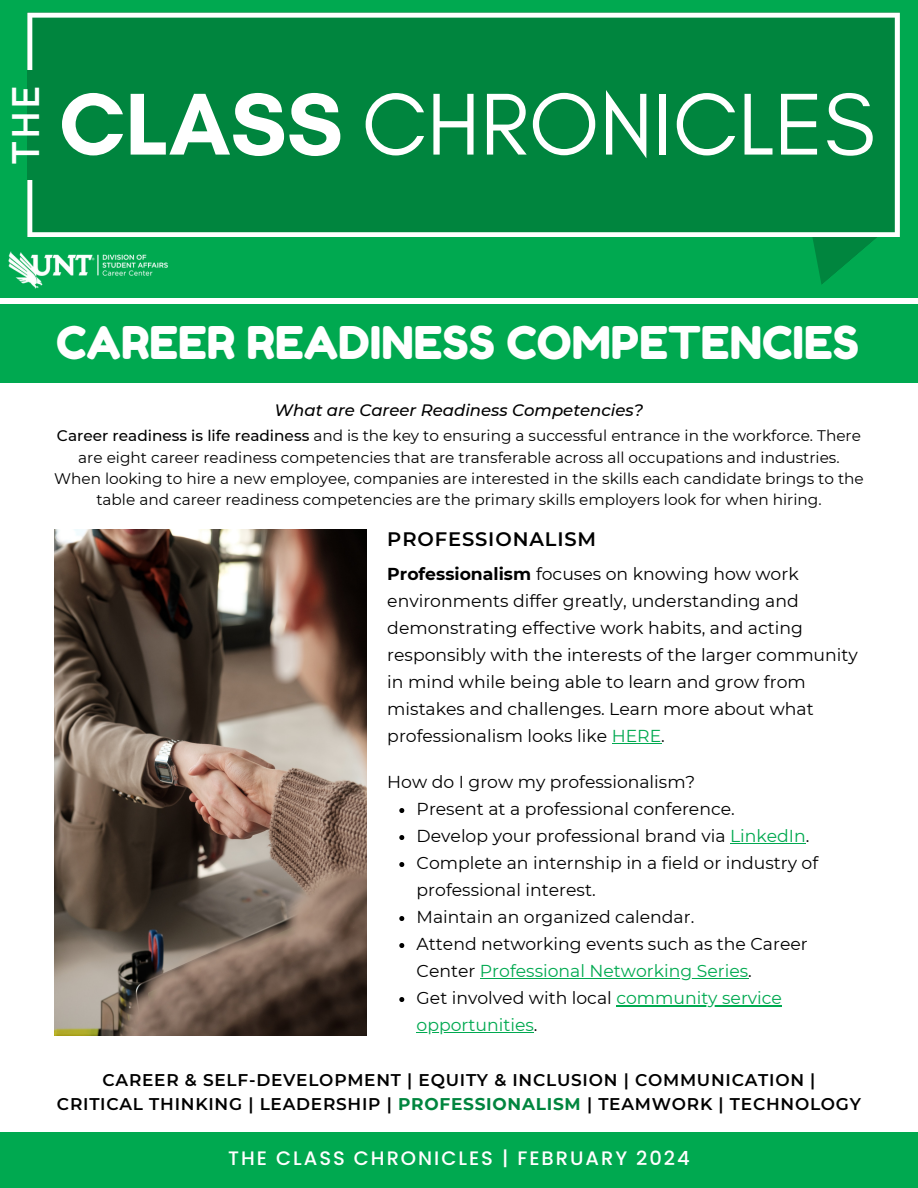
<style>
.page{position:relative;width:918px;height:1188px;background:#fff}
.page>*{position:absolute;margin:0;border:0;box-sizing:border-box;transform-origin:0 0}
.t1{font:89.25px "Glacial Indifference";color:#fff}
.t2{font:45px "Fredoka One";color:#fff}
.t3{font:600 35.25px "Open Sauce One";color:#fff}
.t4{font:500 19.5px "Poppins";letter-spacing:.1em;color:#fff}
.t5{font:600 19.5px "Montserrat";letter-spacing:.045em;color:#000}
.t6{font:17.25px/27px "Montserrat";color:#000}
.t7{font:17.25px "Montserrat";color:#00a950}
.t8{font:600 16.95px/23.7px "Montserrat";letter-spacing:.045em;color:#000;text-align:center}
.t9{font:italic 500 16.5px "Montserrat";color:#000}
.t10{font:15.3px/21.3px "Montserrat";color:#000;text-align:center}
.s1{font-weight:700}
.s2{font-weight:500}
.s3{color:#00a950}
.s4{color:#000}
.s5{font-weight:700;color:#00853e}
</style>
<div class="page">
<div style="left:0;top:1133px;width:918px;height:55px;background:#00a950"></div>
<div style="left:0;top:0;width:918px;height:298px;background:#00a950"></div>
<img style="left:54px;top:529px;width:313px;height:506px">
<div style="left:0;top:304px;width:918px;height:78px;background:#00a950"></div>
<svg style="left:812px;top:237px;width:65px;height:48px"></svg>
<div style="left:27px;top:13px;width:872px;height:224px;background:#00853e"></div>
<div style="left:27px;top:70px;width:94px;height:110px;background:#00853e"></div>
<img style="left:8px;top:251px;width:160px;height:38px">
<hr style="left:612px;top:743px;width:49px;height:1px;background:#00a950">
<svg style="left:399px;top:808px;width:5px;height:5px"></svg>
<svg style="left:399px;top:835px;width:5px;height:5px"></svg>
<hr style="left:730px;top:843px;width:76px;height:1px;background:#00a950">
<svg style="left:399px;top:862px;width:5px;height:5px"></svg>
<svg style="left:399px;top:916px;width:5px;height:5px"></svg>
<svg style="left:399px;top:943px;width:5px;height:5px"></svg>
<hr style="left:480px;top:978px;width:268px;height:1px;background:#00a950">
<svg style="left:399px;top:997px;width:5px;height:5px"></svg>
<hr style="left:616px;top:1005px;width:166px;height:1px;background:#00a950">
<hr style="left:417px;top:1032px;width:117px;height:1px;background:#00a950">
<h2 class="t3" style="left:4px;top:164px;width:79px;rotate:-90deg">THE</h2>
<h4 class="t1" style="left:59px;top:70px;width:818px"><span class="s1">CLASS</span> CHRONICLES</h4>
<h6 class="t2" style="left:56px;top:315px;width:805px">CAREER READINESS COMPETENCIES</h6>
<h5 class="t9" style="left:275px;top:400px;width:370px">What are Career Readiness Competencies?</h5>
<p class="t10" style="left:54px;top:425px;width:811px"><span class="s2">Career readiness is life readiness</span> and is the key to ensuring a successful entrance in the workforce. There are eight career readiness competencies that are transferable across all occupations and industries.<br>When looking to hire a new employee, companies are interested in the skills each candidate brings to the table and career readiness competencies are the primary skills employers look for when hiring.</p>
<p class="t5" style="left:387px;top:527px;width:210px">PROFESSIONALISM</p>
<p class="t6" style="left:387px;top:560px;width:472px"><span class="s1">Professionalism</span> focuses on knowing how work environments differ greatly, understanding and demonstrating effective work habits, and acting responsibly with the interests of the larger community in mind while being able to learn and grow from mistakes and challenges. Learn more about what professionalism looks like <span class="s3">HERE</span>.</p>
<h5 class="t6" style="left:387px;top:768px;width:310px">How do I grow my professionalism?</h5>
<p class="t6" style="left:417px;top:795px;width:320px">Present at a professional conference.</p>
<p class="t6" style="left:417px;top:822px;width:394px">Develop your professional brand via <span class="s3">LinkedIn</span>.</p>
<p class="t6" style="left:417px;top:849px;width:403px">Complete an internship in a field or industry of professional interest.</p>
<p class="t6" style="left:417px;top:903px;width:279px">Maintain an organized calendar.</p>
<p class="t6" style="left:417px;top:930px;width:393px">Attend networking events such as the Career<br>Center <span class="s3">Professional Networking Series</span>.</p>
<p class="t6" style="left:417px;top:984px;width:367px">Get involved with local <span class="s3">community service</span></p>
<p class="t7" style="left:417px;top:1014px;width:122px">opportunities<span class="s4">.</span></p>
<p class="t8" style="left:57px;top:1068px;width:805px">CAREER &amp; SELF-DEVELOPMENT | EQUITY &amp; INCLUSION | COMMUNICATION |<br>CRITICAL THINKING | LEADERSHIP | <span class="s5">PROFESSIONALISM</span> | TEAMWORK | TECHNOLOGY</p>
<p class="t4" style="left:228px;top:1144px;width:463px">THE CLASS CHRONICLES | FEBRUARY 2024</p>
</div>
